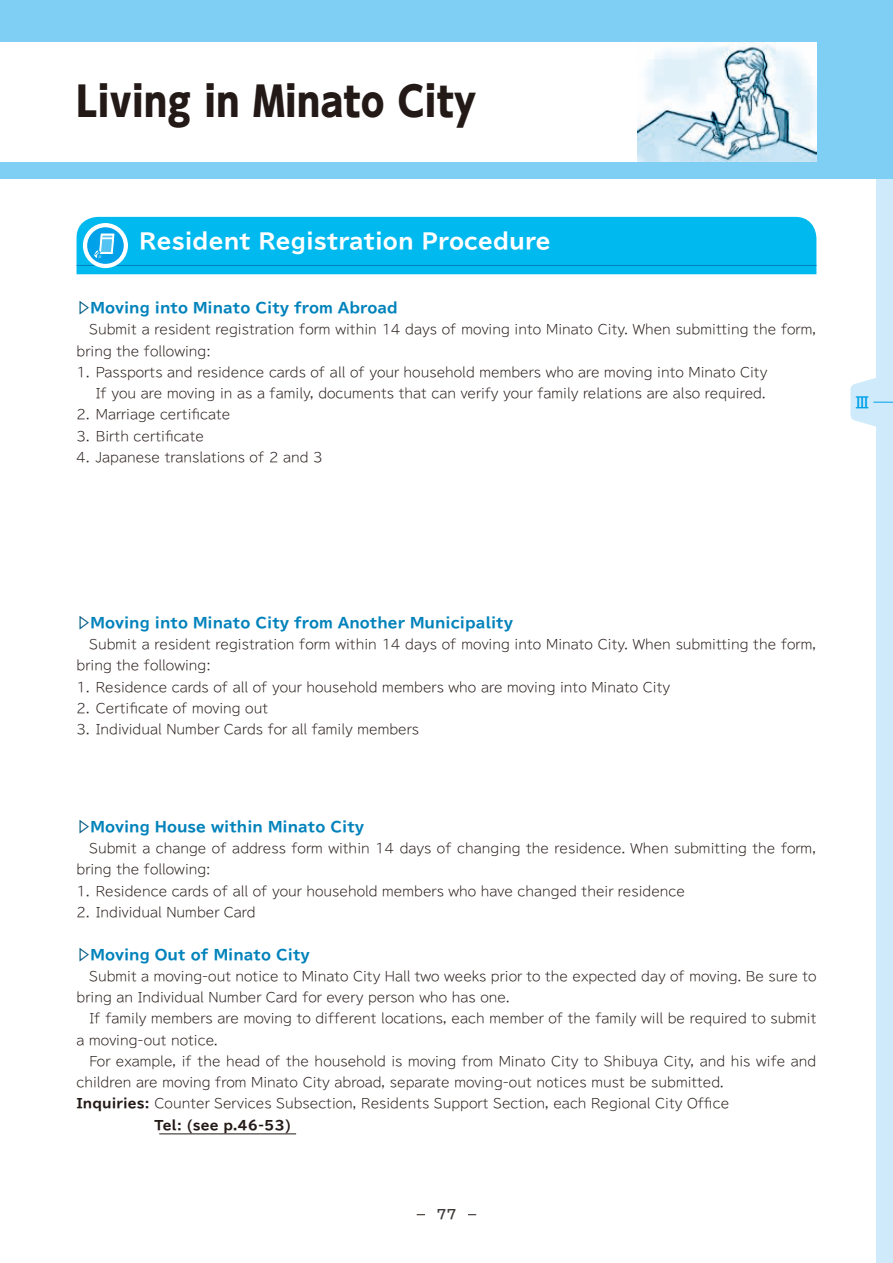
<style>
.page{position:relative;width:893px;height:1263px;background:#fff}
.page>*{position:absolute;margin:0;border:0;box-sizing:border-box;transform-origin:0 0}
.t1{font:40.35px "UD Shin Go C Oeiz Pr 6 N Hea";color:#231916}
.t2{font:700 expanded 21.3px "TBUD Go Std";color:#fff}
.t3{font:700 14.85px "TBUD Go Std";color:#00a1e9}
.t4{font:700 expanded 14.1px "TBUD Go Std";color:#0082bb}
.t5{font:300 12.75px/21.3px "TBUD Go Std Super";color:#231916}
.t6{font:700 expanded 12.75px "TBUD Go Std";color:#231916}
.t7{font:700 12.75px "TBUD Go Std";color:#3f3b3a}
.s1{font-stretch:normal;color:#005982}
.s2{font-family:"TBUD Go Std";font-weight:700;font-stretch:expanded}
</style>
<div class="page">
<hr style="left:417px;top:1214px;width:59px;height:1px;background:#231916">
<div style="left:425px;top:1203px;width:43px;height:17px;background:#fff"></div>
<div style="left:876px;top:0;width:17px;height:1263px;background:#cfebfb"></div>
<svg style="left:850px;top:378px;width:43px;height:49px"></svg>
<div style="left:0;top:0;width:893px;height:179px;background:#7fcef4"></div>
<div style="left:0;top:43px;width:816px;height:119px;background:#fff"></div>
<hr style="left:159px;top:1133px;width:137px;height:1px;background:#231916">
<div style="left:77px;top:217px;width:739px;height:57px;background:#00b9ef"></div>
<img style="left:638px;top:43px;width:178px;height:119px">
<h1 class="t1" style="left:77px;top:69px;width:402px">Living in Minato City</h1>
<h2 class="t2" style="left:139px;top:230px;width:413px">Resident Registration Procedure</h2>
<p class="t4" style="left:77px;top:300px;width:323px"><span class="s1">▷</span>Moving into Minato City from Abroad</p>
<p class="t5" style="left:77px;top:319px;width:741px;text-indent:13px">Submit a resident registration form within 14 days of moving into Minato City. When submitting the form, bring the following:</p>
<p class="t5" style="left:77px;top:361px;width:692px;text-align:right">1. Passports and residence cards of all of your household members who are moving into Minato City<br>If you are moving in as a family, documents that can verify your family relations are also required.</p>
<p class="t5" style="left:77px;top:404px;width:155px">2. Marriage certificate</p>
<p class="t5" style="left:77px;top:425px;width:129px">3. Birth certificate</p>
<p class="t5" style="left:77px;top:446px;width:247px">4. Japanese translations of 2 and 3</p>
<p class="t3" style="left:855px;top:390px;width:16px">Ⅲ</p>
<p class="t4" style="left:77px;top:615px;width:438px"><span class="s1">▷</span>Moving into Minato City from Another Municipality</p>
<p class="t5" style="left:77px;top:633px;width:741px;text-indent:13px">Submit a resident registration form within 14 days of moving into Minato City. When submitting the form, bring the following:</p>
<p class="t5" style="left:77px;top:676px;width:595px">1. Residence cards of all of your household members who are moving into Minato City</p>
<p class="t5" style="left:77px;top:697px;width:193px">2. Certificate of moving out</p>
<p class="t5" style="left:77px;top:718px;width:344px">3. Individual Number Cards for all family members</p>
<p class="t4" style="left:77px;top:819px;width:289px"><span class="s1">▷</span>Moving House within Minato City</p>
<p class="t5" style="left:77px;top:837px;width:151px;text-indent:13px">Submit a change of bring the following:</p>
<p class="t5" style="left:77px;top:880px;width:610px">1. Residence cards of all of your household members who have changed their residence</p>
<p class="t5" style="left:77px;top:901px;width:181px">2. Individual Number Card</p>
<p class="t4" style="left:77px;top:946px;width:235px"><span class="s1">▷</span>Moving Out of Minato City</p>
<p class="t5" style="left:77px;top:965px;width:741px;text-indent:13px">Submit a moving-out notice to Minato City Hall two weeks prior to the expected day of moving. Be sure to bring an Individual Number Card for every person who has one.</p>
<p class="t5" style="left:89px;top:1007px;width:729px">If family members are moving to different locations, each member of the family will be required to submit</p>
<p class="t5" style="left:77px;top:1029px;width:143px">a moving-out notice.</p>
<p class="t5" style="left:286px;top:1050px;width:532px">the household is moving from Minato City to Shibuya City, and his wife and</p>
<p class="t5" style="left:232px;top:837px;width:221px">address form within 14 days of</p>
<p class="t5" style="left:457px;top:837px;width:361px">changing the residence. When submitting the form,</p>
<p class="t5" style="left:76px;top:1050px;width:654px;text-indent:13px">For example, if<br>children are moving from Minato City abroad, separate moving-out notices must be submitted.<br><span class="s2">Inquiries:</span> Counter Services Subsection, Residents Support Section, each Regional City Office</p>
<p class="t6" style="left:155px;top:1118px;width:138px">Tel: (see p.46-53(</p>
<p class="t5" style="left:198px;top:1050px;width:84px">the head of</p>
<p class="t7" style="left:436px;top:1204px;width:22px">77</p>
</div>
